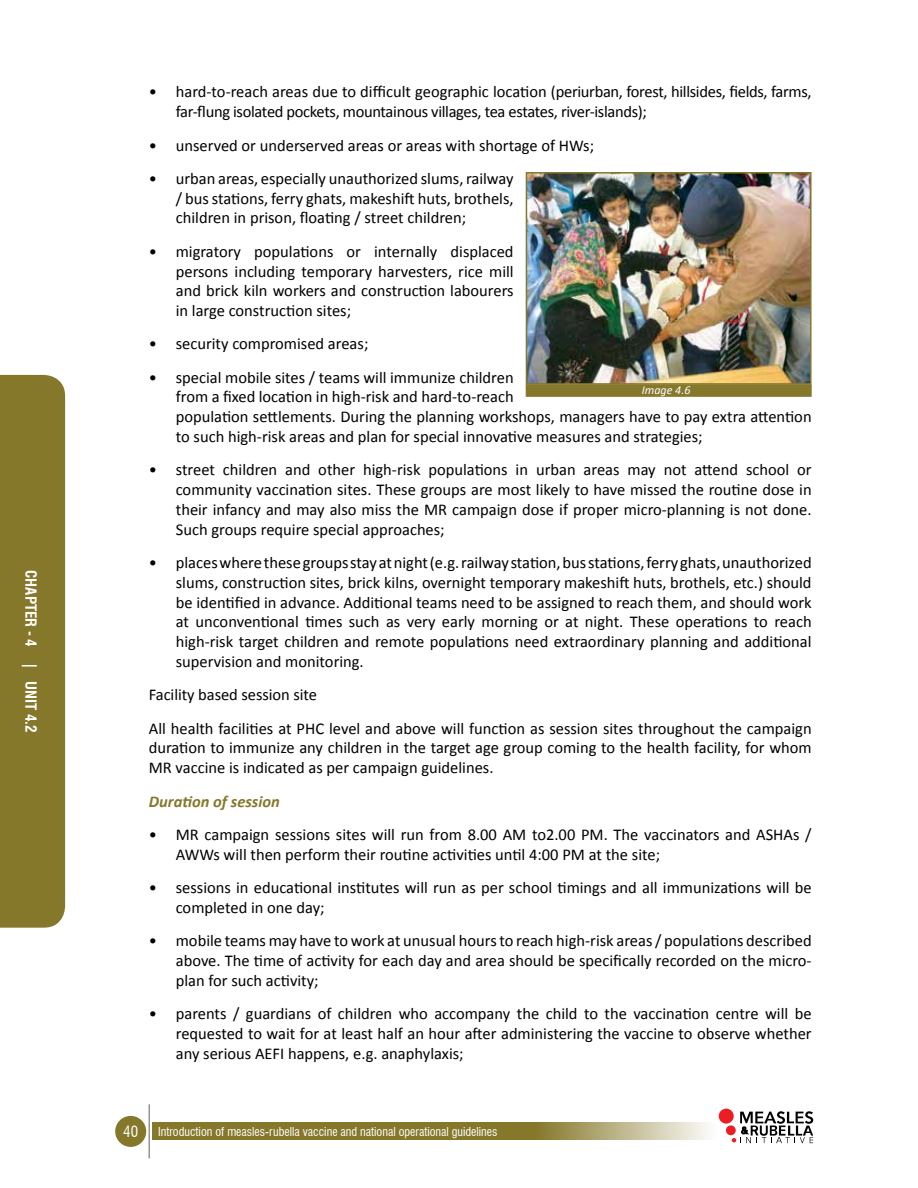
<style>
.page{position:relative;width:918px;height:1188px;background:#fff}
.page>*{position:absolute;margin:0;border:0;box-sizing:border-box;transform-origin:0 0}
.t1{font:16.5px/19.8px "Calibri";color:#000;text-align:justify}
.t2{font:16.5px/19.8px "Calibri";letter-spacing:-.02em;color:#000}
.t3{font:italic 700 16.5px "Calibri";color:#86782b}
.t4{font:700 condensed 15px "Swiss 721 BT";color:#fff}
.t5{font:condensed 15px "Swiss 721 BT";color:#fff}
.t6{font:condensed 12px "Swiss 721 BT";color:#fff}
.t7{font:italic 12px "Calibri";color:#fff}
</style>
<div class="page">
<div style="left:116px;top:1117px;width:29px;height:29px;background:#86782b;border-radius:50%"></div>
<div style="left:115px;top:1116px;width:31px;height:31px;border:2px solid #86782b;border-radius:50%"></div>
<svg style="left:152px;top:1123px;width:556px;height:17px;fill:#86782b"></svg>
<hr style="left:148px;top:1104px;width:2px;height:54px;background:#939598">
<div style="left:719px;top:1109px;width:15px;height:15px;background:#ed1d24;border-radius:50%"></div>
<div style="left:726px;top:1125px;width:10px;height:10px;background:#ed1d24;border-radius:50%"></div>
<svg style="left:732px;top:1111px;width:81px;height:32px"></svg>
<img style="left:528px;top:174px;width:282px;height:209px">
<div style="left:526px;top:172px;width:286px;height:213px;border:1px solid #86782b"></div>
<div style="left:526px;top:384px;width:286px;height:13px;background:#86782b;border:2px solid #86782b"></div>
<div style="left:0;top:375px;width:65px;height:553px;background:#86782b"></div>
<p class="t4" style="left:40px;top:570px;width:164px;rotate:90deg">CHAPTER - 4 | UNIT 4.2</p>
<p class="t2" style="left:176px;top:82px;width:637px;text-indent:-27px">• hard-to-reach areas due to difficult geographic location (periurban, forest, hillsides, fields, farms, far-flung isolated pockets, mountainous villages, tea estates, river-islands);</p>
<p class="t1" style="left:149px;top:135px;width:447px">• unserved or underserved areas or areas with shortage of HWs;</p>
<p class="t1" style="left:176px;top:168px;width:339px;text-indent:-27px">• urban areas, especially unauthorized slums, railway / bus stations, ferry ghats, makeshift huts, brothels, children in prison, floating / street children;</p>
<p class="t1" style="left:176px;top:241px;width:339px;text-indent:-27px">• migratory populations or internally displaced persons including temporary harvesters, rice mill and brick kiln workers and construction labourers in large construction sites;</p>
<p class="t1" style="left:149px;top:334px;width:221px">• security compromised areas;</p>
<p class="t1" style="left:176px;top:367px;width:637px;text-align:left;text-indent:-27px">• special mobile sites / teams will immunize children<br>from a fixed location in high-risk and hard-to-reach<br>population settlements. During the planning workshops, managers have to pay extra attention to such high-risk areas and plan for special innovative measures and strategies;</p>
<p class="t1" style="left:176px;top:460px;width:637px;text-indent:-27px">• street children and other high-risk populations in urban areas may not attend school or community vaccination sites. These groups are most likely to have missed the routine dose in their infancy and may also miss the MR campaign dose if proper micro-planning is not done.<br>Such groups require special approaches;</p>
<p class="t1" style="left:176px;top:553px;width:637px;text-indent:-27px">• places where these groups stay at night (e.g. railway station, bus stations, ferry ghats, unauthorized slums, construction sites, brick kilns, overnight temporary makeshift huts, brothels, etc.) should be identified in advance. Additional teams need to be assigned to reach them, and should work at unconventional times such as very early morning or at night. These operations to reach high-risk target children and remote populations need extraordinary planning and additional supervision and monitoring.</p>
<p class="t1" style="left:149px;top:678px;width:664px;line-height:33.3px">Facility based session site<br>All health facilities at PHC level and above will function as session sites throughout the campaign</p>
<p class="t1" style="left:149px;top:738px;width:664px">duration to immunize any children in the target age group coming to the health facility, for whom<br>MR vaccine is indicated as per campaign guidelines.</p>
<p class="t3" style="left:149px;top:791px;width:133px">Duration of session</p>
<p class="t1" style="left:176px;top:825px;width:637px;text-indent:-27px">• MR campaign sessions sites will run from 8.00 AM to2.00 PM. The vaccinators and ASHAs /<br>AWWs will then perform their routine activities until 4:00 PM at the site;</p>
<p class="t1" style="left:176px;top:878px;width:637px;text-indent:-27px">• sessions in educational institutes will run as per school timings and all immunizations will be completed in one day;</p>
<p class="t1" style="left:176px;top:931px;width:637px;text-indent:-27px">• mobile teams may have to work at unusual hours to reach high-risk areas / populations described above. The time of activity for each day and area should be specifically recorded on the micro&shy;plan for such activity;</p>
<p class="t1" style="left:176px;top:1004px;width:637px;text-indent:-27px">• parents / guardians of children who accompany the child to the vaccination centre will be requested to wait for at least half an hour after administering the vaccine to observe whether any serious AEFI happens, e.g. anaphylaxis;</p>
<p class="t7" style="left:642px;top:382px;width:50px">Image 4.6</p>
<p class="t5" style="left:123px;top:1123px;width:16px">40</p>
<p class="t6" style="left:158px;top:1124px;width:341px">Introduction of measles-rubella vaccine and national operational guidelines</p>
</div>
